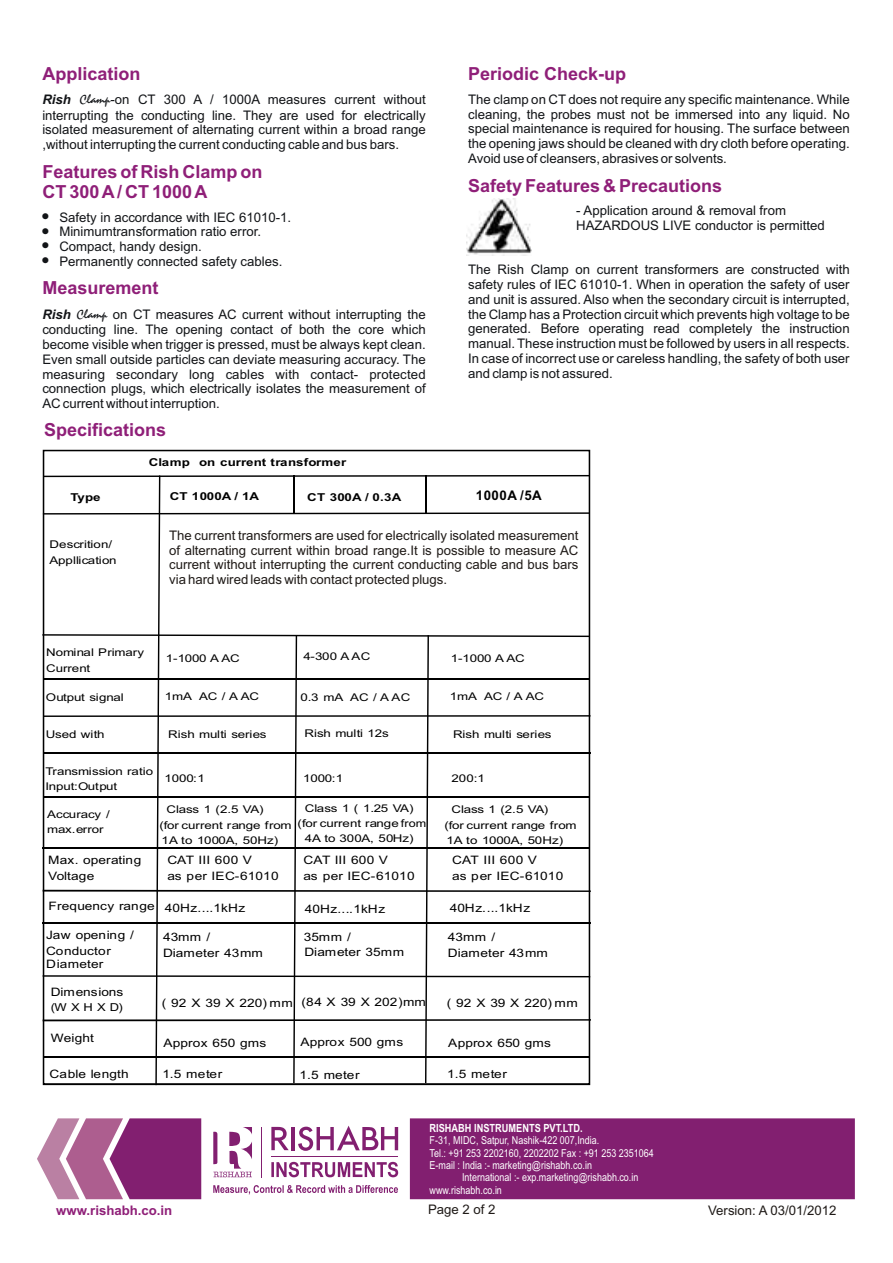
<style>
.page{position:relative;width:893px;height:1263px;background:#fff}
.page>*{position:absolute;margin:0;border:0;box-sizing:border-box;transform-origin:0 0}
.t1{font:700 18px/20.1px "Arial";color:#8f1f78}
.t2{font:700 13.35px "Arial";letter-spacing:.035em;color:#000}
.t3{font:13.2px/14.7px "Arial";color:#121417;text-align:justify}
.t4{font:13.2px/14.7px "Arial";color:#1f1a17;text-align:justify}
.t5{font:700 13.2px "Arial";color:#8f1f78}
.t6{font:11.7px/15.5px "Arial";color:#000;scale:1.18 1}
.t7{font:700 11.25px "Arial Narrow";color:#fff}
.t8{font:10.95px/12.5px "Arial Narrow";color:#fff}
.t9{font:700 10.95px "Arial";color:#000;scale:1.22 1}
.t10{font:10.95px "Arial";letter-spacing:.32em;color:#000;scale:1.19 1}
.t11{font:10.65px/15.1px "Arial";color:#000;scale:1.25 1}
.t12{font:6px "Webdings";color:#121417}
.s1{font-weight:700;font-style:italic}
.s2{font-family:"Staccato 222 BT"}
</style>
<div class="page">
<hr style="left:44px;top:450px;width:545px;height:1px;background:#000">
<hr style="left:589px;top:450px;width:1px;height:634px;background:#000">
<hr style="left:43px;top:450px;width:1px;height:634px;background:#000">
<svg style="left:42px;top:475px;width:549px;height:610px"></svg>
<img style="left:467px;top:198px;width:64px;height:57px">
<svg style="left:37px;top:1118px;width:73px;height:81px"></svg>
<svg style="left:110px;top:1118px;width:745px;height:81px;fill:#821f70"></svg>
<h1 class="t1" style="left:42px;top:65px;width:100px">Application</h1>
<p class="t3" style="left:42px;top:93px;width:385px;line-height:15.1px"><span class="s1">Rish</span> <span class="s2">Clamp</span>-on CT 300 A / 1000A measures current without interrupting the conducting line. They are used for electrically isolated measurement of alternating current within a broad range ,without interrupting the current conducting cable and bus bars.</p>
<h1 class="t1" style="left:42px;top:163px;width:222px">Features of Rish Clamp on<br>CT 300 A/ CT 1000 A</h1>
<p class="t3" style="left:42px;top:211px;width:250px">■Safety in accordance with IEC 61010-1.</p>
<p class="t12" style="left:42px;top:243px;width:37px">■</p>
<p class="t3" style="left:59px;top:225px;width:203px">Minimumtransformation ratio error.</p>
<p class="t12" style="left:42px;top:228px;width:37px">■</p>
<p class="t3" style="left:59px;top:240px;width:225px">Compact, handy design.<br>Permanently connected safety cables.</p>
<p class="t3" style="left:42px;top:308px;width:385px"><span class="s1">Rish</span> <span class="s2">Clamp</span> on CT measures AC current without interrupting the conducting line. The opening contact of both the core which become visible when trigger is pressed, must be always kept clean.<br>Even small outside particles can deviate measuring accuracy. The measuring secondary long cables with contact- protected connection plugs, which electrically isolates the measurement of AC current without interruption.</p>
<p class="t12" style="left:42px;top:257px;width:37px">■</p>
<h1 class="t1" style="left:42px;top:280px;width:118px">Measurement</h1>
<h1 class="t1" style="left:44px;top:421px;width:124px">Specifications</h1>
<p class="t9" style="left:149px;top:457px;width:163px">Clamp on current transformer</p>
<h1 class="t1" style="left:468px;top:66px;width:160px">Periodic Check-up</h1>
<p class="t3" style="left:468px;top:93px;width:383px">The clamp on CT does not require any specific maintenance. While cleaning, the probes must not be immersed into any liquid. No special maintenance is required for housing. The surface between the opening jaws should be cleaned with dry cloth before operating.<br>Avoid use of cleansers, abrasives or solvents.</p>
<h1 class="t1" style="left:468px;top:177px;width:256px">Safety Features &amp; Precautions</h1>
<p class="t3" style="left:576px;top:204px;width:250px">- Application around &amp; removal from<br>HAZARDOUS LIVE conductor is permitted</p>
<p class="t3" style="left:468px;top:263px;width:383px">The Rish Clamp on current transformers are constructed with safety rules of IEC 61010-1. When in operation the safety of user and unit is assured. Also when the secondary circuit is interrupted, the Clamp has a Protection circuit which prevents high voltage to be generated. Before operating read completely the instruction manual. These instruction must be followed by users in all respects.<br>In case of incorrect use or careless handling, the safety of both user and clamp is not assured.</p>
<p class="t2" style="left:476px;top:491px;width:68px">1000A /5A</p>
<p class="t9" style="left:71px;top:492px;width:26px">Type</p>
<p class="t9" style="left:170px;top:492px;width:75px">CT 1000A / 1A</p>
<p class="t9" style="left:307px;top:492px;width:79px">CT 300A / 0.3A</p>
<p class="t11" style="left:50px;top:538px;width:55px">Descrition/<br>Appllication</p>
<p class="t4" style="left:169px;top:529px;width:411px">The current transformers are used for electrically isolated measurement of alternating current within broad range.It is possible to measure AC current without interrupting the current conducting cable and bus bars via hard wired leads with contact protected plugs.</p>
<p class="t11" style="left:46px;top:646px;width:80px">Nominal Primary<br>Current</p>
<p class="t11" style="left:46px;top:691px;width:64px">Output signal</p>
<p class="t11" style="left:166px;top:651px;width:61px">1-1000 A AC</p>
<p class="t11" style="left:303px;top:650px;width:55px">4-300 AAC</p>
<p class="t11" style="left:451px;top:651px;width:61px">1-1000 A AC</p>
<p class="t11" style="left:165px;top:690px;width:77px">1mA AC / A AC</p>
<p class="t11" style="left:300px;top:691px;width:90px">0.3 mA AC / AAC</p>
<p class="t11" style="left:450px;top:690px;width:77px">1mA AC / A AC</p>
<p class="t11" style="left:46px;top:728px;width:49px">Used with</p>
<p class="t11" style="left:168px;top:727px;width:80px">Rish multi series</p>
<p class="t11" style="left:304px;top:726px;width:69px">Rish multi 12s</p>
<p class="t11" style="left:453px;top:727px;width:80px">Rish multi series</p>
<p class="t11" style="left:45px;top:764px;width:88px">Transmission ratio<br>Input:Output</p>
<p class="t11" style="left:47px;top:808px;width:52px">Accuracy / max.error</p>
<p class="t11" style="left:164px;top:772px;width:34px">1000:1</p>
<p class="t11" style="left:303px;top:771px;width:34px">1000:1</p>
<p class="t11" style="left:451px;top:772px;width:28px">200:1</p>
<p class="t11" style="left:167px;top:803px;width:79px">Class 1 (2.5 VA)</p>
<p class="t11" style="left:452px;top:803px;width:79px">Class 1 (2.5 VA)</p>
<p class="t11" style="left:159px;top:818px;width:107px">(for current range from</p>
<p class="t11" style="left:444px;top:818px;width:107px">(for current range from</p>
<p class="t11" style="left:162px;top:833px;width:95px">1A to 1000A, 50Hz)</p>
<p class="t11" style="left:446px;top:833px;width:95px">1A to 1000A, 50Hz)</p>
<p class="t11" style="left:298px;top:801px;width:104px;text-align:center">Class 1 ( 1.25 VA) (for current range from<br>4A to 300A, 50Hz)</p>
<p class="t6" style="left:48px;top:853px;width:80px">Max. operating<br>Voltage</p>
<p class="t6" style="left:167px;top:853px;width:73px">CAT III 600 V</p>
<p class="t6" style="left:452px;top:853px;width:73px">CAT III 600 V</p>
<p class="t6" style="left:303px;top:853px;width:96px">CAT III 600 V<br>as per IEC-61010</p>
<p class="t6" style="left:167px;top:869px;width:96px">as per IEC-61010</p>
<p class="t6" style="left:452px;top:869px;width:96px">as per IEC-61010</p>
<p class="t6" style="left:49px;top:899px;width:91px">Frequency range</p>
<p class="t6" style="left:46px;top:928px;width:76px;line-height:15.9px">Jaw opening /<br>Conductor</p>
<p class="t6" style="left:46px;top:957px;width:50px">Diameter</p>
<p class="t6" style="left:51px;top:985px;width:63px">Dimensions</p>
<p class="t10" style="left:51px;top:1002px;width:62px">(WXHXD)</p>
<p class="t6" style="left:51px;top:1031px;width:38px">Weight</p>
<p class="t6" style="left:50px;top:1067px;width:69px">Cable length</p>
<p class="t6" style="left:165px;top:901px;width:70px">40Hz....1kHz</p>
<p class="t6" style="left:305px;top:902px;width:70px">40Hz....1kHz</p>
<p class="t6" style="left:450px;top:901px;width:70px">40Hz....1kHz</p>
<p class="t6" style="left:304px;top:930px;width:87px">35mm /<br>Diameter 35mm</p>
<p class="t6" style="left:163px;top:930px;width:42px">43mm /</p>
<p class="t6" style="left:448px;top:930px;width:42px">43mm /</p>
<p class="t6" style="left:163px;top:946px;width:86px">Diameter 43mm</p>
<p class="t6" style="left:448px;top:946px;width:86px">Diameter 43mm</p>
<p class="t6" style="left:162px;top:996px;width:225px">( 92 X 39 X 220) mm (84 X 39 X 202)mm</p>
<p class="t6" style="left:447px;top:996px;width:113px">( 92 X 39 X 220)mm</p>
<p class="t6" style="left:163px;top:1036px;width:89px">Approx 650 gms</p>
<p class="t6" style="left:300px;top:1035px;width:89px">Approx 500 gms</p>
<p class="t6" style="left:448px;top:1036px;width:89px">Approx 650 gms</p>
<p class="t6" style="left:162px;top:1067px;width:52px">1.5 meter</p>
<p class="t6" style="left:299px;top:1068px;width:53px">1.5 meter</p>
<p class="t6" style="left:447px;top:1067px;width:52px">1.5 meter</p>
<p class="t7" style="left:430px;top:1123px;width:155px">RISHABH INSTRUMENTS PVT.LTD.</p>
<p class="t8" style="left:430px;top:1135px;width:226px">F-31, MIDC, Satpur, Nashik-422 007,India.<br>Tel.: +91 253 2202160, 2202202 Fax : +91 253 2351064<br>E-mail : India :- marketing@rishabh.co.in</p>
<p class="t8" style="left:430px;top:1172px;width:210px;text-indent:32px">International :- exp.marketing@rishabh.co.in www.rishabh.co.in</p>
<p class="t5" style="left:56px;top:1205px;width:118px">www.rishabh.co.in</p>
<p class="t4" style="left:428px;top:1203px;width:69px">Page 2 of 2</p>
<p class="t4" style="left:708px;top:1204px;width:130px">Version: A 03/01/2012</p>
</div>
